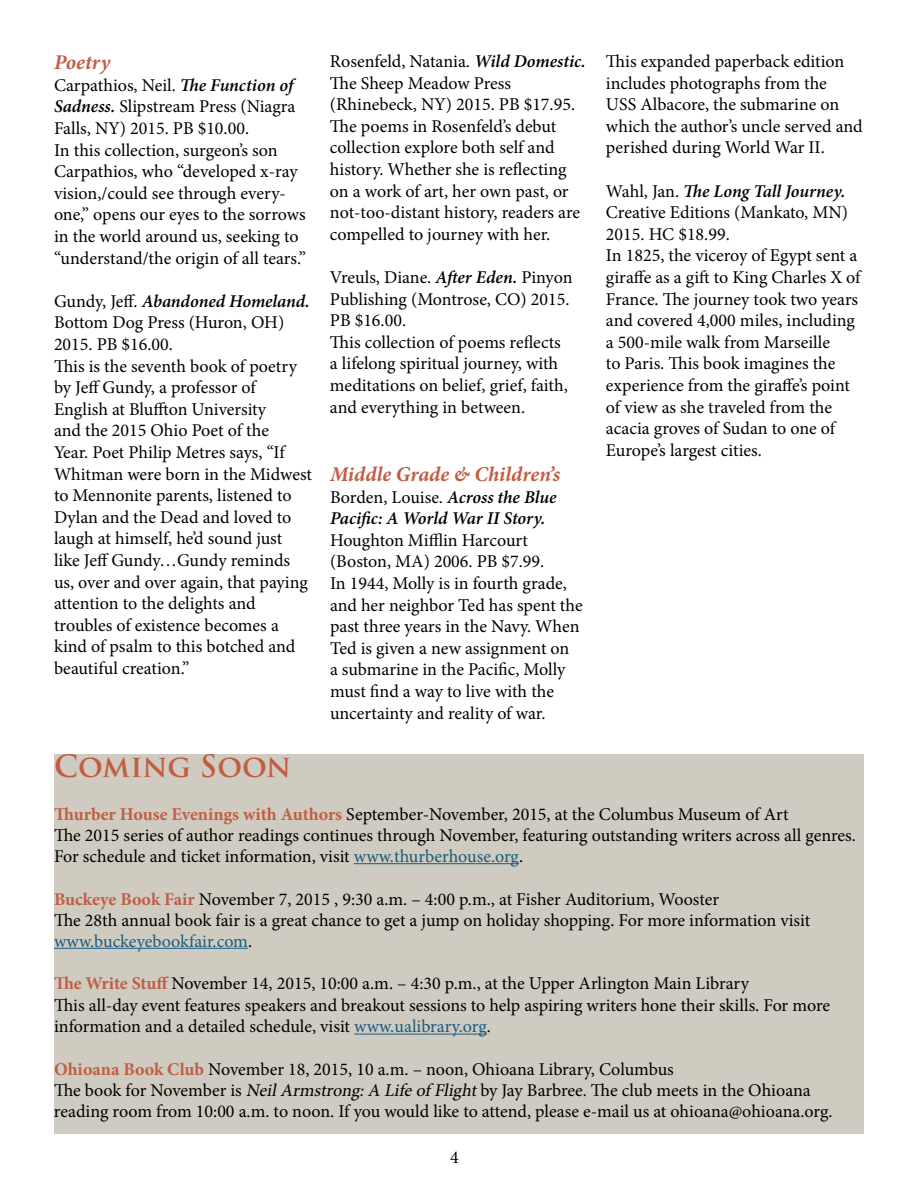
<style>
.page{position:relative;width:918px;height:1188px;background:#fff}
.page>*{position:absolute;margin:0;border:0;box-sizing:border-box;transform-origin:0 0}
.t1{font:700 30px "Trajan Pro";color:#c25d44}
.t2{font:italic 700 21px "Minion Pro";color:#c25d44}
.t3{font:18px/21.6px "Minion Pro";color:#000}
.t4{font:italic 600 18px/21.6px "Minion Pro";letter-spacing:-.005em;color:#000}
.s1{font-weight:600;font-style:italic}
.s2{font-weight:400;font-style:normal}
.s3{font-weight:700;color:#c25d44}
.s4{color:#195b7f}
.s5{font-style:italic}
</style>
<div class="page">
<div style="left:54px;top:754px;width:810px;height:380px;background:#cfcbc0"></div>
<hr style="left:354px;top:863px;width:165px;height:1px;background:#195b7f">
<hr style="left:54px;top:948px;width:194px;height:1px;background:#195b7f">
<hr style="left:354px;top:1034px;width:133px;height:1px;background:#195b7f">
<p class="t2" style="left:54px;top:48px;width:58px">Poetry</p>
<p class="t3" style="left:54px;top:74px;width:253px">Carpathios, Neil. <span class="s1">The Function of Sadness.</span> Slipstream Press (Niagra Falls, NY) 2015. PB $10.00.<br>In this collection, surgeon’s son Carpathios, who “developed x-ray vision,/could see through every&shy;one,” opens our eyes to the sorrows in the world around us, seeking to “understand/the origin of all tears.”</p>
<p class="t3" style="left:54px;top:290px;width:260px">Gundy, Jeff. <span class="s1">Abandoned Homeland.<br></span>Bottom Dog Press (Huron, OH)<br>2015. PB $16.00.<br>This is the seventh book of poetry by Jeff Gundy, a professor of<br>English at Bluffton University<br>and the 2015 Ohio Poet of the<br>Year. Poet Philip Metres says, “If<br>Whitman were born in the Midwest to Mennonite parents, listened to<br>Dylan and the Dead and loved to laugh at himself, he’d sound just like Jeff Gundy…Gundy reminds us, over and over again, that paying attention to the delights and troubles of existence becomes a kind of psalm to this botched and beautiful creation.”</p>
<p class="t3" style="left:330px;top:51px;width:257px">Rosenfeld, Natania. <span class="s1">Wild Domestic.<br></span>The Sheep Meadow Press (Rhinebeck, NY) 2015. PB $17.95.<br>The poems in Rosenfeld’s debut collection explore both self and history. Whether she is reflecting on a work of art, her own past, or not-too-distant history, readers are compelled to journey with her.</p>
<p class="t3" style="left:330px;top:267px;width:244px">Vreuls, Diane. <span class="s1">After Eden.</span> Pinyon<br>Publishing (Montrose, CO) 2015.<br>PB $16.00.<br>This collection of poems reflects a lifelong spiritual journey, with meditations on belief, grief, faith, and everything in between.</p>
<p class="t2" style="left:330px;top:459px;width:232px">Middle Grade &amp; Children’s</p>
<p class="t4" style="left:330px;top:486px;width:228px"><span class="s2">Borden, Louise.</span> Across the Blue<br>Pacific: A World War II Story.</p>
<p class="t3" style="left:330px;top:529px;width:254px">Houghton Mifflin Harcourt (Boston, MA) 2006. PB $7.99.<br>In 1944, Molly is in fourth grade, and her neighbor Ted has spent the past three years in the Navy. When<br>Ted is given a new assignment on<br>a submarine in the Pacific, Molly must find a way to live with the uncertainty and reality of war.</p>
<p class="t3" style="left:606px;top:51px;width:258px">This expanded paperback edition includes photographs from the<br>USS Albacore, the submarine on which the author’s uncle served and perished during World War II.</p>
<p class="t3" style="left:606px;top:180px;width:256px">Wahl, Jan. <span class="s1">The Long Tall Journey.<br></span>Creative Editions (Mankato, MN)<br>2015. HC $18.99.<br>In 1825, the viceroy of Egypt sent a giraffe as a gift to King Charles X of<br>France. The journey took two years and covered 4,000 miles, including a 500-mile walk from Marseille<br>to Paris. This book imagines the experience from the giraffe’s point of view as she traveled from the acacia groves of Sudan to one of<br>Europe’s largest cities.</p>
<h1 class="t1" style="left:54px;top:747px;width:239px">COMING SOON</h1>
<p class="t3" style="left:54px;top:804px;width:803px;line-height:21px"><span class="s3">Thurber House Evenings with Authors</span> September-November, 2015, at the Columbus Museum of Art<br>The 2015 series of author readings continues through November, featuring outstanding writers across all genres.<br>For schedule and ticket information, visit <span class="s4">www.thurberhouse.org</span>.</p>
<p class="t3" style="left:54px;top:888px;width:758px;line-height:21px"><span class="s3">Buckeye Book Fair</span> November 7, 2015 , 9:30 a.m. – 4:00 p.m., at Fisher Auditorium, Wooster<br>The 28th annual book fair is a great chance to get a jump on holiday shopping. For more information visit <span class="s4">www.buckeyebookfair.com</span>.</p>
<p class="t3" style="left:54px;top:973px;width:778px"><span class="s3">The Write Stuff</span> November 14, 2015, 10:00 a.m. – 4:30 p.m., at the Upper Arlington Main Library<br>This all-day event features speakers and breakout sessions to help aspiring writers hone their skills. For more information and a detailed schedule, visit <span class="s4">www.ualibrary.org</span>.</p>
<p class="t3" style="left:54px;top:1059px;width:780px;line-height:21px"><span class="s3">Ohioana Book Club</span> November 18, 2015, 10 a.m. – noon, Ohioana Library, Columbus<br>The book for November is <span class="s5">NeilArmstrong:A Lifeof Flight</span>by Jay Barbree. The club meets in the Ohioana reading room from 10:00 a.m. to noon. If you would like to attend, please e-mail us at ohioana@ohioana.org.</p>
<p class="t3" style="left:450px;top:1147px;width:10px">4</p>
</div>
